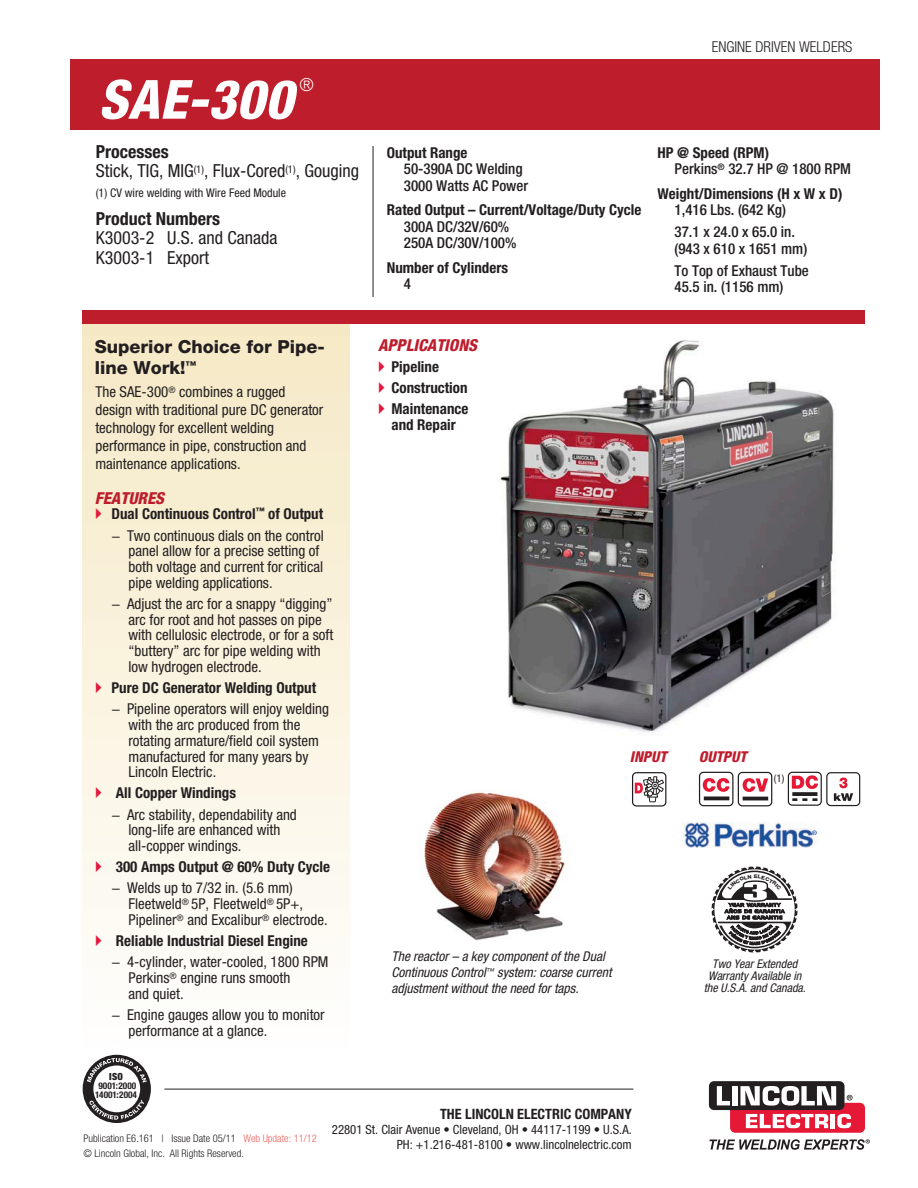
<style>
.page{position:relative;width:918px;height:1188px;background:#fff}
.page>*{position:absolute;margin:0;border:0;box-sizing:border-box;transform-origin:0 0}
.t1{font:italic 800 condensed 54px "Helvetica Neue";letter-spacing:.01em;color:#fff}
.t2{font:condensed 18px/19.5px "Helvetica Neue";color:#231f20}
.t3{font:800 18px/21px "Helvetica Neue";color:#231f20}
.t4{font:300 condensed 18px "Helvetica Neue";color:#fff}
.t5{font:italic 800 condensed 16.5px "Helvetica Neue";color:#be1d2c}
.Features{font:condensed 15px/15.8px "Helvetica Neue";color:#231f20}
.Quick_Specs_Input_Ou{font:700 condensed 15px/16.5px "Helvetica Neue";color:#231f20}
._1st_Paragraph{font:condensed 15px/18px "Helvetica Neue";color:#231f20}
.Quick_Specs_Input_Ou-2{font:500 condensed 15px/16.5px "Helvetica Neue";color:#231f20}
.What_s_Included{font:700 condensed 15px "Helvetica Neue";color:#231f20}
.Features-2{font:700 condensed 15px "Helvetica Neue";color:#231f20}
.t6{font:300 condensed 15px "Helvetica Neue";color:#231f20}
.Red_Sub_Head{font:italic 800 condensed 15px "Helvetica Neue";color:#be1d2c}
.t7{font:700 condensed 14.25px "Helvetica Neue";color:#231f20}
.t8{font:italic condensed 13.5px/16.2px "Helvetica Neue";color:#231f20}
.t9{font:condensed 12.75px "Helvetica Neue";color:#231f20}
.t10{font:italic condensed 12px/12px "Helvetica Neue";color:#231f20;text-align:center}
.t11{font:condensed 12px "Helvetica Neue";color:#231f20}
.t12{font:condensed 10.8px "Helvetica Neue";color:#231f20}
.t13{font:300 condensed 10.5px "Helvetica Neue";color:#231f20}
.t14{font:900 condensed 9.75px "Helvetica Neue";color:#231f20}
.t15{font:700 condensed 9.3px/9.3px "Helvetica Neue";color:#231f20;text-align:center}
.s1{font-weight:700}
.s2{font-weight:500}
.s3{color:#ea635f}
</style>
<div class="page">
<img style="left:500px;top:340px;width:334px;height:393px">
<img style="left:683px;top:823px;width:133px;height:25px">
<svg style="left:812px;top:830px;width:5px;height:5px"></svg>
<div style="left:699px;top:772px;width:34px;height:34px;border:1px solid #231f20;border-radius:4px"></div>
<svg style="left:703px;top:778px;width:26px;height:14px"></svg>
<hr style="left:704px;top:797px;width:25px;height:3px;background:#231f20">
<div style="left:738px;top:772px;width:34px;height:34px;border:1px solid #231f20;border-radius:4px"></div>
<svg style="left:743px;top:778px;width:25px;height:14px"></svg>
<hr style="left:743px;top:797px;width:25px;height:3px;background:#231f20">
<div style="left:788px;top:772px;width:34px;height:34px;border:1px solid #231f20;border-radius:4px"></div>
<svg style="left:792px;top:775px;width:26px;height:14px"></svg>
<svg style="left:792px;top:792px;width:25px;height:4px"></svg>
<svg style="left:792px;top:798px;width:25px;height:3px"></svg>
<div style="left:826px;top:772px;width:34px;height:34px;border:1px solid #231f20;border-radius:4px"></div>
<svg style="left:834px;top:778px;width:19px;height:23px"></svg>
<div style="left:632px;top:772px;width:34px;height:35px;border:1px solid #231f20;border-radius:4px"></div>
<svg style="left:635px;top:776px;width:29px;height:27px"></svg>
<div style="left:82px;top:318px;width:267px;height:734px;background:linear-gradient(to bottom,#f5e8c4,#fefefd)"></div>
<svg style="left:709px;top:1139px;width:161px;height:11px"></svg>
<div style="left:709px;top:1081px;width:136px;height:29px;background:#231f20;border-radius:5px"></div>
<svg style="left:717px;top:1086px;width:148px;height:47px"></svg>
<hr style="left:153px;top:1089px;width:480px;height:1px;background:#231f20">
<div style="left:70px;top:59px;width:810px;height:70px;background:#be1d2c"></div>
<div style="left:82px;top:310px;width:783px;height:14px;background:#be1d2c"></div>
<hr style="left:373px;top:146px;width:1px;height:151px;background:#231f20">
<div style="left:69px;top:1046px;width:95px;height:86px;background:#fff;border-radius:50%"></div>
<svg style="left:83px;top:1055px;width:68px;height:68px"></svg>
<img style="left:424px;top:790px;width:146px;height:151px">
<svg style="left:96px;top:508px;width:5px;height:11px"></svg>
<svg style="left:96px;top:682px;width:5px;height:11px"></svg>
<svg style="left:96px;top:787px;width:5px;height:11px"></svg>
<svg style="left:96px;top:861px;width:5px;height:11px"></svg>
<svg style="left:96px;top:935px;width:5px;height:11px"></svg>
<svg style="left:712px;top:867px;width:86px;height:85px"></svg>
<p class="t1" style="left:99px;top:66px;width:196px">SAE-300</p>
<p class="t4" style="left:299px;top:74px;width:16px">®</p>
<p class="t2" style="left:96px;top:142px;width:265px"><span class="s1">Processes<br></span>Stick, TIG, MIG<sup>(1)</sup>, Flux-Cored<sup>(1)</sup>, Gouging</p>
<p class="t11" style="left:96px;top:186px;width:192px">(1) CV wire welding with Wire Feed Module</p>
<p class="t2" style="left:96px;top:208px;width:183px"><span class="s1">Product Numbers<br></span>K3003-2 U.S. and Canada<br>K3003-1 Export</p>
<p class="t3" style="left:95px;top:336px;width:232px">Superior Choice for Pipe&shy;line Work!<sup>™</sup></p>
<p class="_1st_Paragraph" style="left:95px;top:383px;width:229px">The SAE-300<sup>®</sup> combines a rugged design with traditional pure DC generator technology for excellent welding performance in pipe, construction and maintenance applications.</p>
<p class="t5" style="left:95px;top:488px;width:71px">FEATURES</p>
<p class="Features-2" style="left:111px;top:505px;width:213px">Dual Continuous Control<sup>™</sup> of Output</p>
<p class="Features" style="left:129px;top:527px;width:197px;text-indent:-17px">− Two continuous dials on the control panel allow for a precise setting of both voltage and current for critical pipe welding applications.</p>
<p class="Features" style="left:129px;top:596px;width:206px;text-indent:-17px">− Adjust the arc for a snappy “digging” arc for root and hot passes on pipe with cellulosic electrode, or for a soft “buttery” arc for pipe welding with low hydrogen electrode.</p>
<p class="Features-2" style="left:111px;top:679px;width:206px">Pure DC Generator Welding Output</p>
<p class="Features" style="left:129px;top:701px;width:202px;text-indent:-17px">− Pipeline operators will enjoy welding with the arc produced from the rotating armature/field coil system manufactured for many years by<br>Lincoln Electric.</p>
<p class="What_s_Included" style="left:116px;top:784px;width:122px">All Copper Windings</p>
<p class="Features" style="left:129px;top:806px;width:170px;text-indent:-17px">− Arc stability, dependability and long-life are enhanced with all-copper windings.</p>
<p class="What_s_Included" style="left:116px;top:858px;width:216px">300 Amps Output @ 60% Duty Cycle</p>
<p class="Features" style="left:129px;top:880px;width:201px;text-indent:-17px">− Welds up to 7/32 in. (5.6 mm)<br>Fleetweld<sup>®</sup> 5P, Fleetweld<sup>®</sup> 5P+,<br>Pipeliner<sup>®</sup> and Excalibur<sup>®</sup> electrode.</p>
<p class="What_s_Included" style="left:116px;top:932px;width:194px">Reliable Industrial Diesel Engine</p>
<p class="Features" style="left:129px;top:954px;width:201px;text-indent:-17px">− 4-cylinder, water-cooled, 1800 RPM<br>Perkins<sup>®</sup> engine runs smooth<br>and quiet.</p>
<p class="Features" style="left:129px;top:1007px;width:198px;text-indent:-17px">− Engine gauges allow you to monitor performance at a glance.</p>
<p class="t14" style="left:109px;top:1070px;width:15px">ISO</p>
<p class="t15" style="left:95px;top:1081px;width:43px">9001:2000<br>14001:2004</p>
<p class="t6" style="left:712px;top:39px;width:142px">ENGINE DRIVEN WELDERS</p>
<p class="Quick_Specs_Input_Ou-2" style="left:404px;top:144px;width:126px;text-indent:-17px"><span class="s1">Output Range<br></span>50-390A DC Welding<br>3000 Watts AC Power</p>
<p class="Quick_Specs_Input_Ou" style="left:404px;top:202px;width:239px;text-indent:-17px">Rated Output – Current/Voltage/Duty Cycle<br><span class="s2">300A DC/32V/60%<br>250A DC/30V/100%</span></p>
<p class="Quick_Specs_Input_Ou" style="left:404px;top:259px;width:106px;text-indent:-17px">Number of Cylinders<br><span class="s2">4</span></p>
<p class="Quick_Specs_Input_Ou-2" style="left:675px;top:144px;width:178px;text-indent:-17px"><span class="s1">HP @ Speed (RPM)<br></span>Perkins<sup>®</sup> 32.7 HP @ 1800 RPM</p>
<p class="Quick_Specs_Input_Ou" style="left:675px;top:185px;width:169px;text-indent:-17px">Weight/Dimensions (H x W x D)<br><span class="s2">1,416 Lbs. (642 Kg)</span></p>
<p class="Quick_Specs_Input_Ou-2" style="left:675px;top:223px;width:134px">37.1 x 24.0 x 65.0 in. (943 x 610 x 1651 mm)</p>
<p class="Quick_Specs_Input_Ou-2" style="left:675px;top:262px;width:136px">To Top of Exhaust Tube<br>45.5 in. (1156 mm)</p>
<p class="t5" style="left:378px;top:335px;width:100px">APPLICATIONS</p>
<p class="Quick_Specs_Input_Ou" style="left:392px;top:358px;width:49px">Pipeline</p>
<p class="Quick_Specs_Input_Ou" style="left:392px;top:379px;width:78px">Construction</p>
<p class="Quick_Specs_Input_Ou" style="left:391px;top:401px;width:78px;line-height:15.8px">Maintenance and Repair</p>
<p class="Red_Sub_Head" style="left:630px;top:748px;width:38px">INPUT</p>
<p class="Red_Sub_Head" style="left:699px;top:748px;width:50px">OUTPUT</p>
<p class="t12" style="left:774px;top:772px;width:12px">(1)</p>
<p class="t8" style="left:391px;top:948px;width:222px">The reactor – a key component of the Dual<br>Continuous Control<sup>™</sup> system: coarse current adjustment without the need for taps.</p>
<p class="t10" style="left:704px;top:958px;width:104px">Two Year Extended<br>Warranty Available in the U.S.A. and Canada.</p>
<p class="t13" style="left:84px;top:1132px;width:235px">Publication E6.161 | Issue Date 05/11 <span class="s3">Web Update: 11/12</span></p>
<p class="t13" style="left:84px;top:1147px;width:162px">© Lincoln Global, Inc. All Rights Reserved.</p>
<p class="t7" style="left:440px;top:1105px;width:193px">THE LINCOLN ELECTRIC COMPANY</p>
<p class="t9" style="left:332px;top:1122px;width:301px">22801 St. Clair Avenue • Cleveland, OH • 44117-1199 • U.S.A.</p>
<p class="t9" style="left:397px;top:1138px;width:236px">PH: +1.216-481-8100 • www.lincolnelectric.com</p>
</div>
